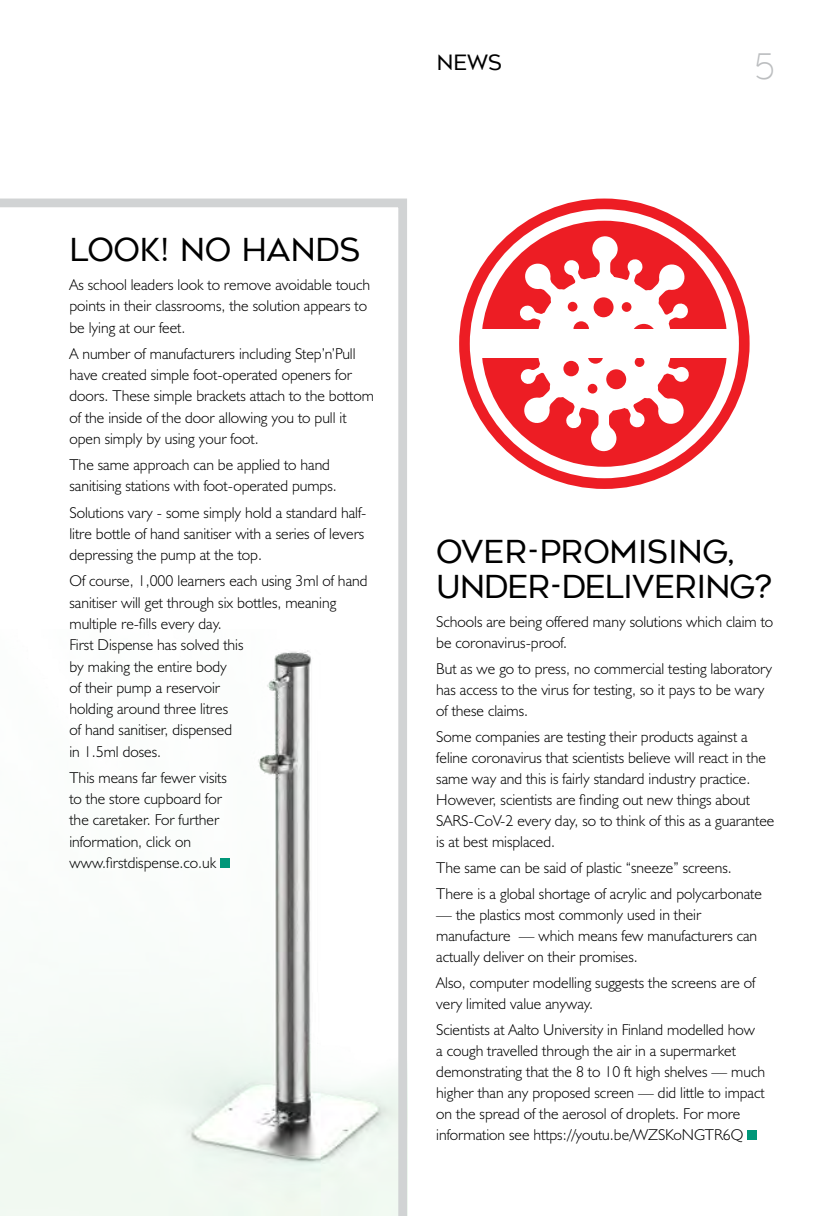
<style>
.page{position:relative;width:834px;height:1216px;background:#fff}
.page>*{position:absolute;margin:0;border:0;box-sizing:border-box;transform-origin:0 0}
.t1{font:200 35px "Geometos Neue";color:#bcbec0}
.t2{font:31.5px/35px "Geometos Neue";letter-spacing:-.015em;color:#000}
.t3{font:21px "Geometos Neue";color:#000}
.t4{font:300 15.75px/21px "Humanist 521 BT";color:#000}
</style>
<div class="page">
<div style="left:747px;top:1129px;width:10px;height:10px;background:#009779"></div>
<div style="left:481px;top:221px;width:246px;height:246px;background:#ed1d24;border-radius:50%"></div>
<svg style="left:496px;top:236px;width:216px;height:215px"></svg>
<div style="left:567px;top:302px;width:10px;height:9px;background:#ed1d24;border-radius:50%"></div>
<div style="left:563px;top:361px;width:15px;height:15px;background:#ed1d24;border-radius:50%"></div>
<svg style="left:573px;top:321px;width:16px;height:16px"></svg>
<div style="left:587px;top:348px;width:16px;height:15px;background:#ed1d24;border-radius:50%"></div>
<svg style="left:621px;top:302px;width:10px;height:10px"></svg>
<div style="left:634px;top:357px;width:10px;height:10px;background:#ed1d24;border-radius:50%"></div>
<div style="left:587px;top:384px;width:10px;height:9px;background:#ed1d24;border-radius:50%"></div>
<div style="left:593px;top:297px;width:20px;height:20px;background:#ed1d24;border-radius:50%"></div>
<div style="left:606px;top:369px;width:20px;height:20px;background:#ed1d24;border-radius:50%"></div>
<svg style="left:631px;top:324px;width:25px;height:24px"></svg>
<div style="left:463px;top:330px;width:279px;height:28px;background:#fff"></div>
<div style="left:459px;top:198px;width:290px;height:291px;border:11px solid #ed1d24;border-radius:50%"></div>
<svg style="left:0;top:198px;width:408px;height:1017px"></svg>
<h3 class="t3" style="left:437px;top:50px;width:66px">NEWS</h3>
<h1 class="t1" style="left:754px;top:46px;width:22px">5</h1>
<h2 class="t2" style="left:69px;top:233px;width:292px">LOOK! NO HANDS</h2>
<p class="t4" style="left:69px;top:274px;width:302px">As school leaders look to remove avoidable touch points in their classrooms, the solution appears to be lying at our feet.</p>
<p class="t4" style="left:69px;top:342px;width:306px">A number of manufacturers including Step’n’Pull have created simple foot-operated openers for doors. These simple brackets attach to the bottom of the inside of the door allowing you to pull it open simply by using your foot.</p>
<p class="t4" style="left:69px;top:454px;width:269px">The same approach can be applied to hand sanitising stations with foot-operated pumps.</p>
<p class="t4" style="left:69px;top:501px;width:298px">Solutions vary - some simply hold a standard half&shy;litre bottle of hand sanitiser with a series of levers depressing the pump at the top.</p>
<p class="t4" style="left:69px;top:570px;width:299px">Of course, 1,000 learners each using 3ml of hand sanitiser will get through six bottles, meaning multiple re-fills every day.<br>First Dispense has solved this<br>by making the entire body<br>of their pump a reservoir<br>holding around three litres<br>of hand sanitiser, dispensed<br>in 1.5ml doses.</p>
<p class="t4" style="left:69px;top:766px;width:159px">This means far fewer visits to the store cupboard for the caretaker. For further information, click on www.firstdispense.co.uk</p>
<h2 class="t2" style="left:436px;top:534px;width:338px">OVER-PROMISING,<br>UNDER-DELIVERING?</h2>
<p class="t4" style="left:436px;top:610px;width:338px">Schools are being offered many solutions which claim to be coronavirus-proof.</p>
<p class="t4" style="left:436px;top:657px;width:337px">But as we go to press, no commercial testing laboratory has access to the virus for testing, so it pays to be wary of these claims.</p>
<p class="t4" style="left:436px;top:725px;width:339px">Some companies are testing their products against a feline coronavirus that scientists believe will react in the same way and this is fairly standard industry practice.<br>However, scientists are finding out new things about SARS-CoV-2 every day, so to think of this as a guarantee is at best misplaced.</p>
<p class="t4" style="left:436px;top:854px;width:327px;line-height:25.9px">The same can be said of plastic “sneeze” screens.<br>There is a global shortage of acrylic and polycarbonate</p>
<p class="t4" style="left:436px;top:903px;width:322px">— the plastics most commonly used in their manufacture — which means few manufacturers can actually deliver on their promises.</p>
<p class="t4" style="left:436px;top:971px;width:321px">Also, computer modelling suggests the screens are of very limited value anyway.</p>
<p class="t4" style="left:436px;top:1018px;width:330px">Scientists at Aalto University in Finland modelled how a cough travelled through the air in a supermarket demonstrating that the 8 to 10 ft high shelves — much higher than any proposed screen — did little to impact on the spread of the aerosol of droplets. For more information see https://youtu.be/WZSKoNGTR6Q</p>
</div>
